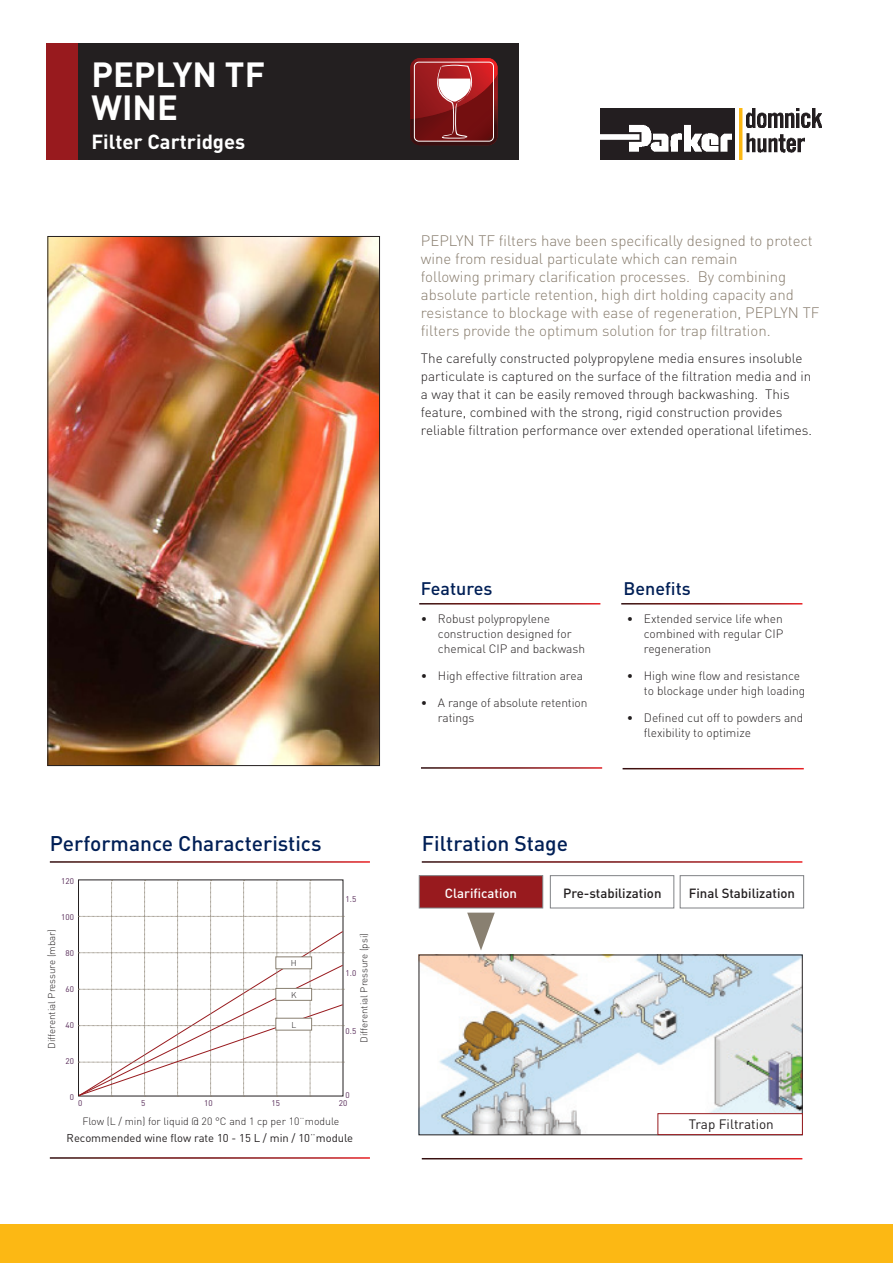
<style>
.page{position:relative;width:893px;height:1263px;background:#fff}
.page>*{position:absolute;margin:0;border:0;box-sizing:border-box;transform-origin:0 0}
.t1{font:700 34.5px/33px "DIN";color:#fff}
.t2{font:500 21px "DIN";color:#001f56}
.t3{font:700 20.1px "DIN";color:#fff}
.t4{font:500 18px "DIN";color:#001f56}
.t5{font:300 15px/18px "DIN";color:#887d6e}
.t6{font:300 13.5px/18px "DIN";color:#231f20}
.t7{font:13.5px "DIN";color:#231f20}
.t8{font:500 13.2px "DIN";color:#231f20}
.t9{font:500 13.2px "DIN";color:#fff}
.t10{font:300 12px/15px "DIN";color:#231f20}
.t11{font:11.25px "DIN";color:#231f20}
.t12{font:300 10.5px "DIN";color:#231f20}
.t13{font:300 9.75px "DIN";color:#231f20}
.t14{font:300 8.4px "DIN";color:#231f20}
.t15{font:8.1px "DIN";color:#542755}
</style>
<div class="page">
<div style="left:419px;top:875px;width:124px;height:33px;background:#981a1e;border:1px solid #808285"></div>
<div style="left:550px;top:875px;width:124px;height:33px;border:1px solid #808285"></div>
<div style="left:680px;top:875px;width:124px;height:33px;border:1px solid #808285"></div>
<svg style="left:467px;top:913px;width:28px;height:37px"></svg>
<img style="left:421px;top:957px;width:379px;height:176px">
<div style="left:657px;top:1113px;width:146px;height:22px;background:#fff;border:1px solid #981a1e"></div>
<div style="left:0;top:1225px;width:893px;height:38px;background:#fcb814"></div>
<img style="left:50px;top:238px;width:328px;height:526px">
<svg style="left:78px;top:880px;width:266px;height:217px"></svg>
<div style="left:276px;top:957px;width:36px;height:12px;background:#fff"></div>
<div style="left:276px;top:956px;width:36px;height:13px;border:1px solid #898071"></div>
<div style="left:276px;top:988px;width:36px;height:12px;background:#fff"></div>
<div style="left:276px;top:988px;width:36px;height:12px;border:1px solid #898071"></div>
<div style="left:276px;top:1018px;width:36px;height:12px;background:#fff"></div>
<div style="left:276px;top:1018px;width:36px;height:12px;border:1px solid #898071"></div>
<img style="left:600px;top:108px;width:221px;height:51px">
<div style="left:48px;top:43px;width:471px;height:116px;background:#231f20"></div>
<div style="left:46px;top:43px;width:32px;height:116px;background:#981a1e"></div>
<svg style="left:410px;top:58px;width:87px;height:87px;background:#983638"></svg>
<p class="t1" style="left:91px;top:56px;width:175px">PEPLYN TF<br>WINE</p>
<p class="t3" style="left:91px;top:128px;width:155px">Filter Cartridges</p>
<p class="t5" style="left:421px;top:231px;width:400px">PEPLYN TF filters have been specifically designed to protect wine from residual particulate which can remain<br>following primary clarification processes. By combining absolute particle retention, high dirt holding capacity and resistance to blockage with ease of regeneration, PEPLYN TF filters provide the optimum solution for trap filtration.</p>
<p class="t6" style="left:421px;top:349px;width:393px">The carefully constructed polypropylene media ensures insoluble particulate is captured on the surface of the filtration media and in a way that it can be easily removed through backwashing. This feature, combined with the strong, rigid construction provides reliable filtration performance over extended operational lifetimes.</p>
<p class="t4" style="left:421px;top:577px;width:73px">Features</p>
<p class="t4" style="left:624px;top:577px;width:69px">Benefits</p>
<p class="t10" style="left:438px;top:611px;width:149px;text-indent:-17px">• Robust polypropylene construction designed for chemical CIP and backwash</p>
<p class="t10" style="left:421px;top:668px;width:163px">• High effective filtration area</p>
<p class="t10" style="left:438px;top:695px;width:151px;text-indent:-17px">• A range of absolute retention ratings</p>
<p class="t10" style="left:644px;top:611px;width:141px;text-align:justify;text-indent:-17px">• Extended service life when combined with regular CIP regeneration</p>
<p class="t10" style="left:644px;top:668px;width:163px;text-indent:-17px">• High wine flow and resistance to blockage under high loading</p>
<p class="t10" style="left:644px;top:710px;width:161px;text-indent:-17px">• Defined cut off to powders and flexibility to optimize</p>
<p class="t2" style="left:50px;top:830px;width:273px">Performance Characteristics</p>
<p class="t2" style="left:422px;top:830px;width:148px">Filtration Stage</p>
<p class="t15" style="left:61px;top:876px;width:14px">120</p>
<p class="t15" style="left:61px;top:912px;width:14px">100</p>
<p class="t15" style="left:65px;top:948px;width:10px">80</p>
<p class="t15" style="left:65px;top:984px;width:10px">60</p>
<p class="t15" style="left:65px;top:1020px;width:10px">40</p>
<p class="t15" style="left:65px;top:1056px;width:10px">20</p>
<p class="t15" style="left:70px;top:1092px;width:6px">0</p>
<p class="t15" style="left:346px;top:894px;width:12px">1.5</p>
<p class="t13" style="left:46px;top:1049px;width:121px;rotate:-90deg">Differential Pressure (mbar)</p>
<p class="t13" style="left:358px;top:1042px;width:111px;rotate:-90deg">Differential Pressure (psi)</p>
<p class="t14" style="left:291px;top:958px;width:7px">H</p>
<p class="t14" style="left:291px;top:989px;width:7px">K</p>
<p class="t14" style="left:291px;top:1019px;width:6px">L</p>
<p class="t15" style="left:346px;top:968px;width:12px">1.0</p>
<p class="t15" style="left:346px;top:1026px;width:12px">0.5</p>
<p class="t15" style="left:346px;top:1090px;width:6px">0</p>
<p class="t15" style="left:78px;top:1098px;width:6px">0</p>
<p class="t15" style="left:141px;top:1098px;width:6px">5</p>
<p class="t15" style="left:204px;top:1098px;width:10px">10</p>
<p class="t15" style="left:272px;top:1098px;width:10px">15</p>
<p class="t15" style="left:339px;top:1098px;width:10px">20</p>
<p class="t12" style="left:82px;top:1115px;width:258px">Flow (L / min) for liquid @ 20 °C and 1 cp per 10¨module</p>
<p class="t11" style="left:67px;top:1131px;width:288px">Recommended wine flow rate 10 - 15 L / min / 10¨module</p>
<p class="t9" style="left:445px;top:885px;width:74px">Clarification</p>
<p class="t8" style="left:563px;top:885px;width:100px">Pre-stabilization</p>
<p class="t8" style="left:689px;top:885px;width:108px">Final Stabilization</p>
<p class="t7" style="left:689px;top:1115px;width:87px">Trap Filtration</p>
</div>
